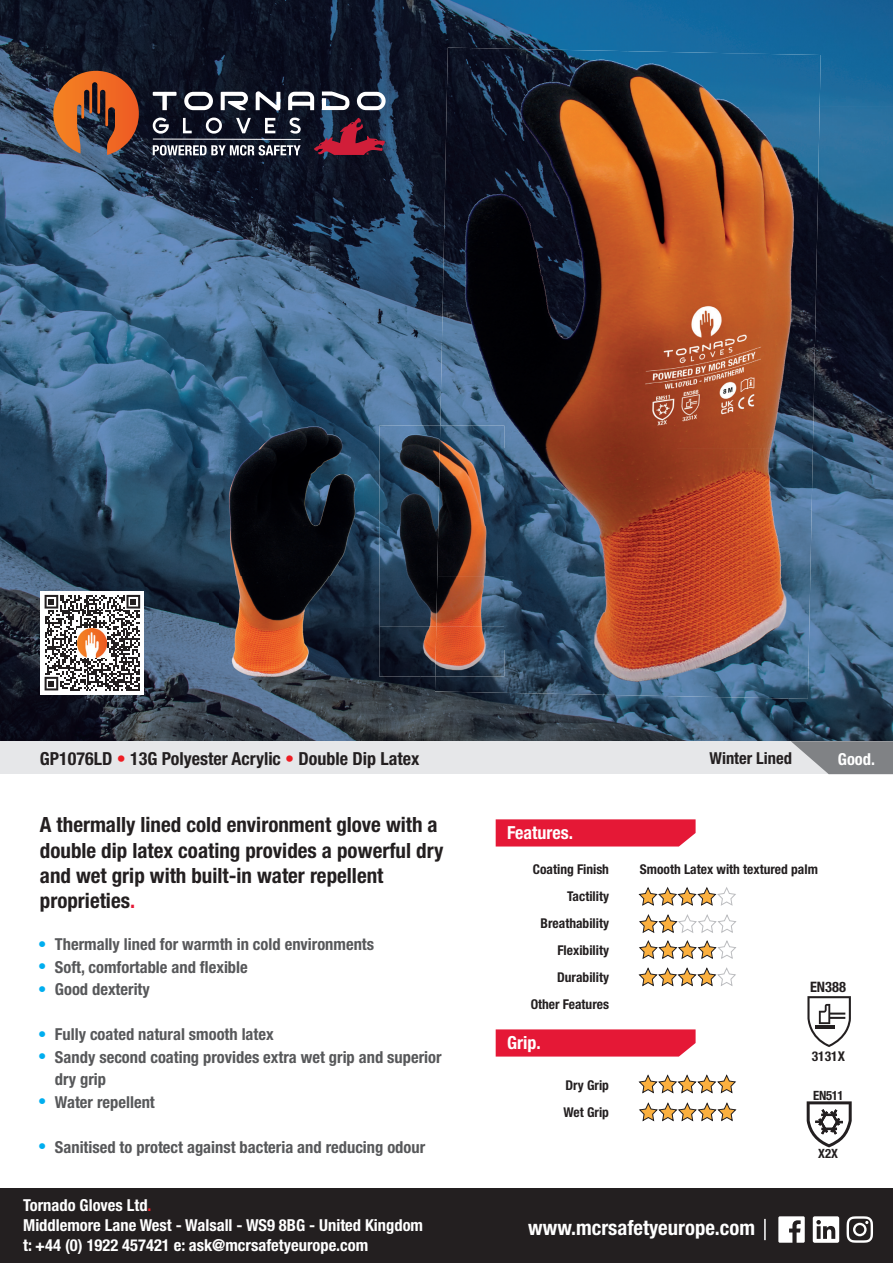
<style>
.page{position:relative;width:893px;height:1263px;background:#fff}
.page>*{position:absolute;margin:0;border:0;box-sizing:border-box;transform-origin:0 0}
.t1{font:700 condensed 21px/25.2px "Helvetica Neue";color:#231f20}
.t2{font:700 condensed 20.7px "Helvetica Neue";color:#fff}
.t3{font:700 condensed 18px "Helvetica Neue";color:#231f20}
.t4{font:700 condensed 18px "Helvetica Neue";color:#fff}
.t5{font:700 condensed 16.5px/22.5px "Helvetica Neue";color:#57585a}
.t6{font:700 condensed 16.5px/19.8px "Helvetica Neue";color:#fff}
.t7{font:700 condensed 16.5px "Helvetica Neue";color:#231f20}
.t8{font:700 condensed 16.5px/22.5px "Helvetica Neue";color:#00aeef;text-align:justify}
.t9{font:700 condensed 14.4px "Helvetica Neue";color:#231f20}
.t10{font:700 condensed 13.5px/27px "Helvetica Neue";color:#231f20;text-align:right}
.t11{font:700 condensed 12.75px "Helvetica Neue";letter-spacing:-.025em;color:#231f20}
.s1{color:#ee1d23}
.s2{color:#e51836}
</style>
<div class="page">
<img style="left:0;top:0;width:315px;height:266px">
<img style="left:315px;top:0;width:157px;height:426px">
<img style="left:472px;top:0;width:421px;height:53px">
<img style="left:821px;top:53px;width:72px;height:53px">
<img style="left:789px;top:106px;width:104px;height:635px">
<img style="left:0;top:266px;width:262px;height:475px">
<img style="left:262px;top:266px;width:53px;height:157px">
<img style="left:315px;top:426px;width:105px;height:315px">
<img style="left:262px;top:679px;width:53px;height:62px">
<img style="left:420px;top:676px;width:158px;height:65px">
<img style="left:578px;top:696px;width:211px;height:45px">
<div style="left:0;top:741px;width:893px;height:33px;background:#e6e7e9"></div>
<div style="left:0;top:1189px;width:893px;height:74px;background:#231f20"></div>
<svg style="left:791px;top:741px;width:102px;height:33px"></svg>
<img style="left:444px;top:48px;width:184px;height:200px">
<img style="left:627px;top:51px;width:194px;height:197px">
<img style="left:440px;top:248px;width:377px;height:201px">
<img style="left:504px;top:448px;width:172px;height:200px">
<img style="left:676px;top:448px;width:137px;height:251px">
<img style="left:435px;top:648px;width:241px;height:48px">
<div style="left:41px;top:591px;width:103px;height:103px;background:#fff"></div>
<svg style="left:45px;top:595px;width:95px;height:95px"></svg>
<img style="left:78px;top:628px;width:29px;height:29px">
<img style="left:379px;top:426px;width:56px;height:100px">
<img style="left:379px;top:526px;width:56px;height:100px">
<img style="left:379px;top:626px;width:56px;height:50px">
<img style="left:435px;top:426px;width:69px;height:250px">
<img style="left:219px;top:423px;width:145px;height:256px">
<svg style="left:153px;top:118px;width:16px;height:16px"></svg>
<svg style="left:183px;top:118px;width:9px;height:15px"></svg>
<svg style="left:206px;top:118px;width:16px;height:16px"></svg>
<svg style="left:236px;top:118px;width:15px;height:15px"></svg>
<svg style="left:265px;top:118px;width:10px;height:15px"></svg>
<svg style="left:290px;top:118px;width:11px;height:16px"></svg>
<svg style="left:153px;top:91px;width:233px;height:20px"></svg>
<img style="left:53px;top:71px;width:86px;height:84px">
<svg style="left:153px;top:145px;width:148px;height:10px"></svg>
<hr style="left:153px;top:139px;width:147px;height:1px;background:#fff">
<svg style="left:314px;top:118px;width:71px;height:37px;background:#622139"></svg>
<svg style="left:639px;top:914px;width:97px;height:19px"></svg>
<svg style="left:639px;top:940px;width:97px;height:19px"></svg>
<div style="left:496px;top:1029px;width:200px;height:27px;background:#e51836"></div>
<svg style="left:778px;top:1216px;width:27px;height:27px"></svg>
<svg style="left:813px;top:1216px;width:26px;height:27px"></svg>
<svg style="left:847px;top:1216px;width:26px;height:27px"></svg>
<hr style="left:764px;top:1219px;width:2px;height:21px;background:#fff">
<svg style="left:639px;top:967px;width:97px;height:19px"></svg>
<svg style="left:639px;top:1074px;width:97px;height:19px"></svg>
<svg style="left:639px;top:1102px;width:97px;height:19px"></svg>
<svg style="left:639px;top:887px;width:97px;height:19px"></svg>
<div style="left:496px;top:819px;width:200px;height:27px;background:#e51836"></div>
<svg style="left:807px;top:996px;width:44px;height:51px"></svg>
<svg style="left:807px;top:1101px;width:45px;height:46px"></svg>
<p class="t3" style="left:40px;top:743px;width:381px">GP1076LD <span class="s1">•</span> 13G Polyester Acrylic <span class="s1">•</span> Double Dip Latex</p>
<p class="t7" style="left:709px;top:744px;width:84px">Winter Lined</p>
<p class="t6" style="left:838px;top:748px;width:39px">Good.</p>
<p class="t1" style="left:40px;top:811px;width:405px">A thermally lined cold environment glove with a double dip latex coating provides a powerful dry and wet grip with built-in water repellent proprieties<span class="s2">.</span></p>
<p class="t5" style="left:55px;top:932px;width:321px">Thermally lined for warmth in cold environments<br>Soft, comfortable and flexible<br>Good dexterity</p>
<p class="t5" style="left:55px;top:1022px;width:388px">Fully coated natural smooth latex<br>Sandy second coating provides extra wet grip and superior dry grip<br>Water repellent</p>
<p class="t5" style="left:55px;top:1134px;width:372px">Sanitised to protect against bacteria and reducing odour</p>
<p class="t8" style="left:38px;top:931px;width:10px">• • •</p>
<p class="t8" style="left:38px;top:1021px;width:10px">• •</p>
<p class="t8" style="left:38px;top:1089px;width:10px">•</p>
<p class="t8" style="left:38px;top:1134px;width:10px">•</p>
<p class="t6" style="left:23px;top:1194px;width:401px">Tornado Gloves Ltd<span class="s1">.<br></span>Middlemore Lane West - Walsall - WS9 8BG - United Kingdom t: +44 (0) 1922 457421 e: ask@mcrsafetyeurope.com</p>
<p class="t4" style="left:507px;top:818px;width:67px">Features.</p>
<p class="t10" style="left:531px;top:854px;width:80px">Coating Finish<br>Tactility<br>Breathability<br>Flexibility<br>Durability<br>Other Features</p>
<p class="t4" style="left:507px;top:1028px;width:35px">Grip.</p>
<p class="t10" style="left:564px;top:1070px;width:47px;text-align:left">Dry Grip<br>Wet Grip</p>
<p class="t10" style="left:640px;top:854px;width:180px">Smooth Latex with textured palm</p>
<p class="t9" style="left:810px;top:975px;width:37px">EN388</p>
<p class="t10" style="left:812px;top:1042px;width:35px">3131X</p>
<p class="t11" style="left:813px;top:1084px;width:32px">EN511</p>
<p class="t11" style="left:818px;top:1142px;width:21px">X2X</p>
<p class="t2" style="left:528px;top:1210px;width:228px">www.mcrsafetyeurope.com</p>
</div>
